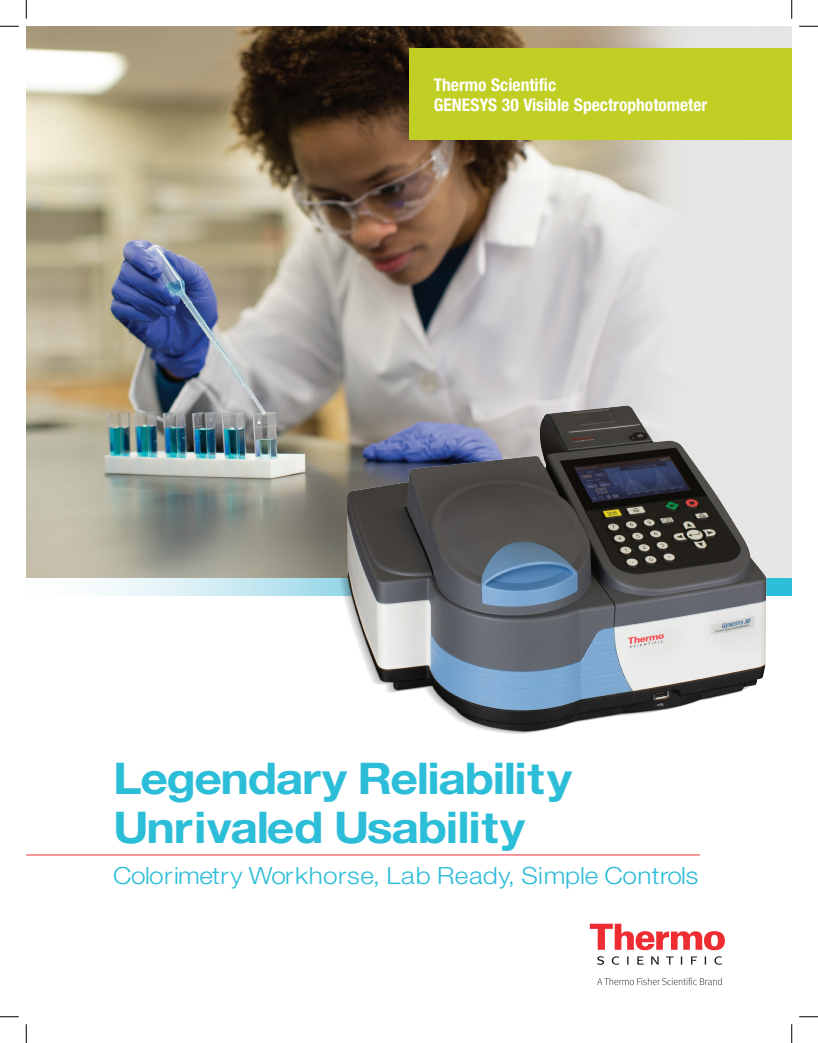
<style>
.page{position:relative;width:818px;height:1043px;background:#fff}
.page>*{position:absolute;margin:0;border:0;box-sizing:border-box;transform-origin:0 0}
.t1{font:700 43.75px/48.8px "Helvetica Neue LT Std";letter-spacing:-.03em;color:#2cbdd8;scale:1.1 1}
.t2{font:300 23.75px "Helvetica Neue LT Std";letter-spacing:.015em;color:#2cbdd8;scale:1.1 1}
.t3{font:700 condensed 17.5px/20px "Helvetica Neue";color:#fff}
</style>
<div class="page">
<svg style="left:103px;top:578px;width:206px;height:17px;background:#d3edf4"></svg>
<img style="left:26px;top:26px;width:765px;height:552px">
<img style="left:309px;top:392px;width:482px;height:342px">
<div style="left:409px;top:49px;width:382px;height:91px;background:#c1ce23"></div>
<hr style="left:26px;top:854px;width:673px;height:1px;background:#ee2d33">
<svg style="left:589px;top:923px;width:135px;height:27px"></svg>
<svg style="left:597px;top:956px;width:125px;height:8px"></svg>
<svg style="left:597px;top:977px;width:125px;height:8px"></svg>
<svg style="left:0;top:25px;width:19px;height:2px"></svg>
<svg style="left:799px;top:25px;width:19px;height:2px"></svg>
<svg style="left:0;top:1016px;width:19px;height:1px"></svg>
<svg style="left:799px;top:1016px;width:19px;height:1px"></svg>
<svg style="left:25px;top:0;width:2px;height:19px"></svg>
<svg style="left:25px;top:1024px;width:2px;height:18px"></svg>
<svg style="left:791px;top:0;width:1px;height:19px"></svg>
<svg style="left:791px;top:1024px;width:1px;height:18px"></svg>
<p class="t3" style="left:433px;top:75px;width:275px">Thermo Scientific<br>GENESYS 30 Visible Spectrophotometer</p>
<h1 class="t1" style="left:113px;top:753px;width:418px">Legendary Reliability<br>Unrivaled Usability</h1>
<h2 class="t2" style="left:113px;top:861px;width:533px">Colorimetry Workhorse, Lab Ready, Simple Controls</h2>
</div>
